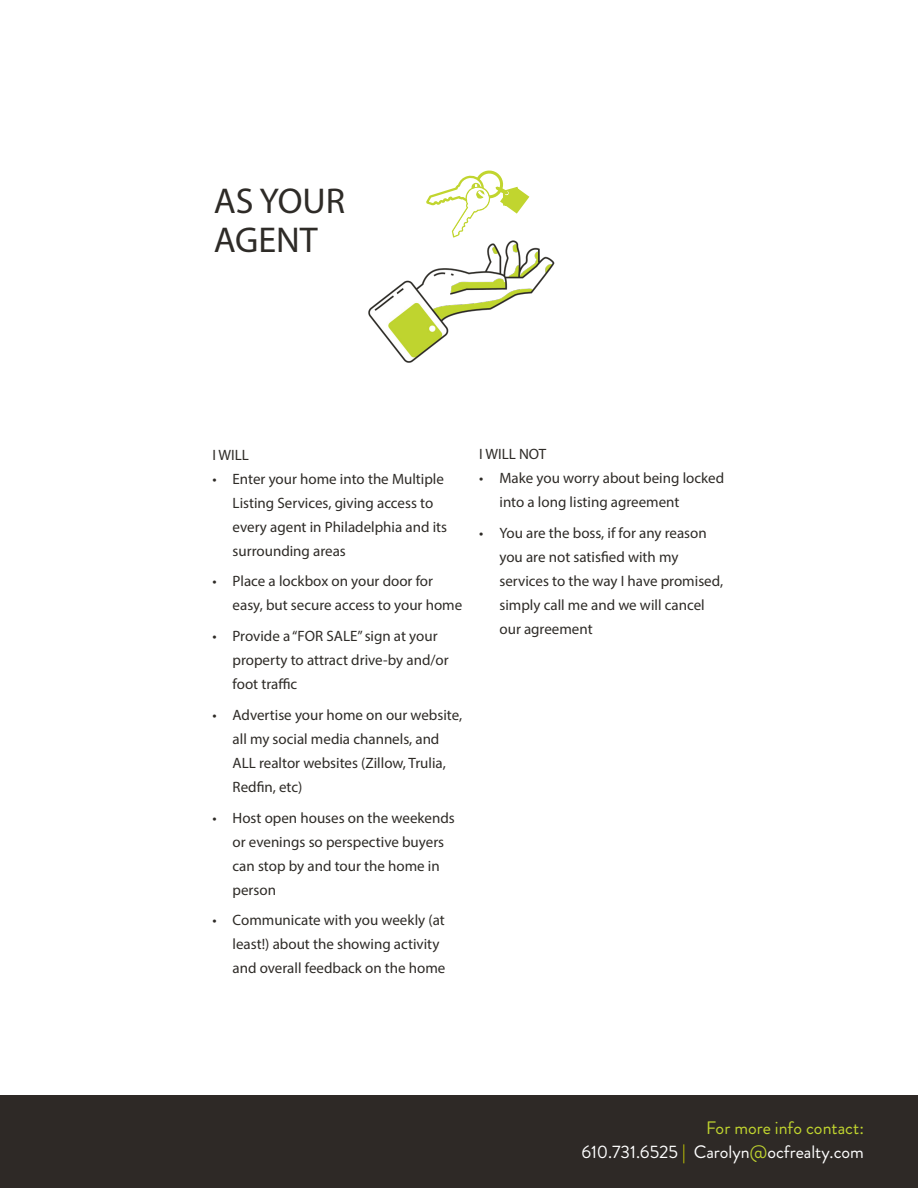
<style>
.page{position:relative;width:918px;height:1188px;background:#fff}
.page>*{position:absolute;margin:0;border:0;box-sizing:border-box;transform-origin:0 0}
.t1{font:36px "Myriad Pro";color:#2e2b27}
.t2{font:18px/24px "Brandon Grotesque";color:#fff;text-align:right}
.header_for_body{font:15px/24px "Myriad Pro";color:#2e2b27}
.s1{color:#c1d52f}
.s2{color:#cfd400}
</style>
<div class="page">
<div style="left:0;top:1095px;width:918px;height:93px;background:#2e2926"></div>
<img style="left:368px;top:240px;width:187px;height:123px">
<svg style="left:426px;top:170px;width:104px;height:68px"></svg>
<p class="t1" style="left:214px;top:179px;width:133px">AS YOUR</p>
<p class="t1" style="left:214px;top:218px;width:106px">AGENT</p>
<p class="header_for_body" style="left:212px;top:442px;width:38px">I WILL</p>
<p class="header_for_body" style="left:233px;top:466px;width:216px;text-indent:-20px">• Enter your home into the Multiple<br>Listing Services, giving access to every agent in Philadelphia and its surrounding areas</p>
<p class="header_for_body" style="left:233px;top:569px;width:231px;text-indent:-20px">• Place a lockbox on your door for easy, but secure access to your home</p>
<p class="header_for_body" style="left:233px;top:624px;width:218px;text-indent:-20px">• Provide a “FOR SALE” sign at your property to attract drive-by and/or foot traffic</p>
<p class="header_for_body" style="left:233px;top:703px;width:231px;text-indent:-20px">• Advertise your home on our website, all my social media channels, and<br>ALL realtor websites (Zillow, Trulia,<br>Redfin, etc)</p>
<p class="header_for_body" style="left:233px;top:805px;width:224px;text-indent:-20px">• Host open houses on the weekends or evenings so perspective buyers can stop by and tour the home in person</p>
<p class="header_for_body" style="left:233px;top:908px;width:214px;text-indent:-20px">• Communicate with you weekly (at least!) about the showing activity and overall feedback on the home</p>
<p class="header_for_body" style="left:479px;top:442px;width:69px">I WILL NOT</p>
<p class="header_for_body" style="left:500px;top:466px;width:226px;text-indent:-20px">• Make you worry about being locked into a long listing agreement</p>
<p class="header_for_body" style="left:500px;top:521px;width:225px;text-indent:-20px">• You are the boss, if for any reason you are not satisfied with my services to the way I have promised, simply call me and we will cancel our agreement</p>
<p class="t2" style="left:581px;top:1116px;width:284px"><span class="s1">For more info contact:<br></span>610.731.6525 <span class="s2">|</span> Carolyn<span class="s1">@</span>ocfrealty.com</p>
</div>
